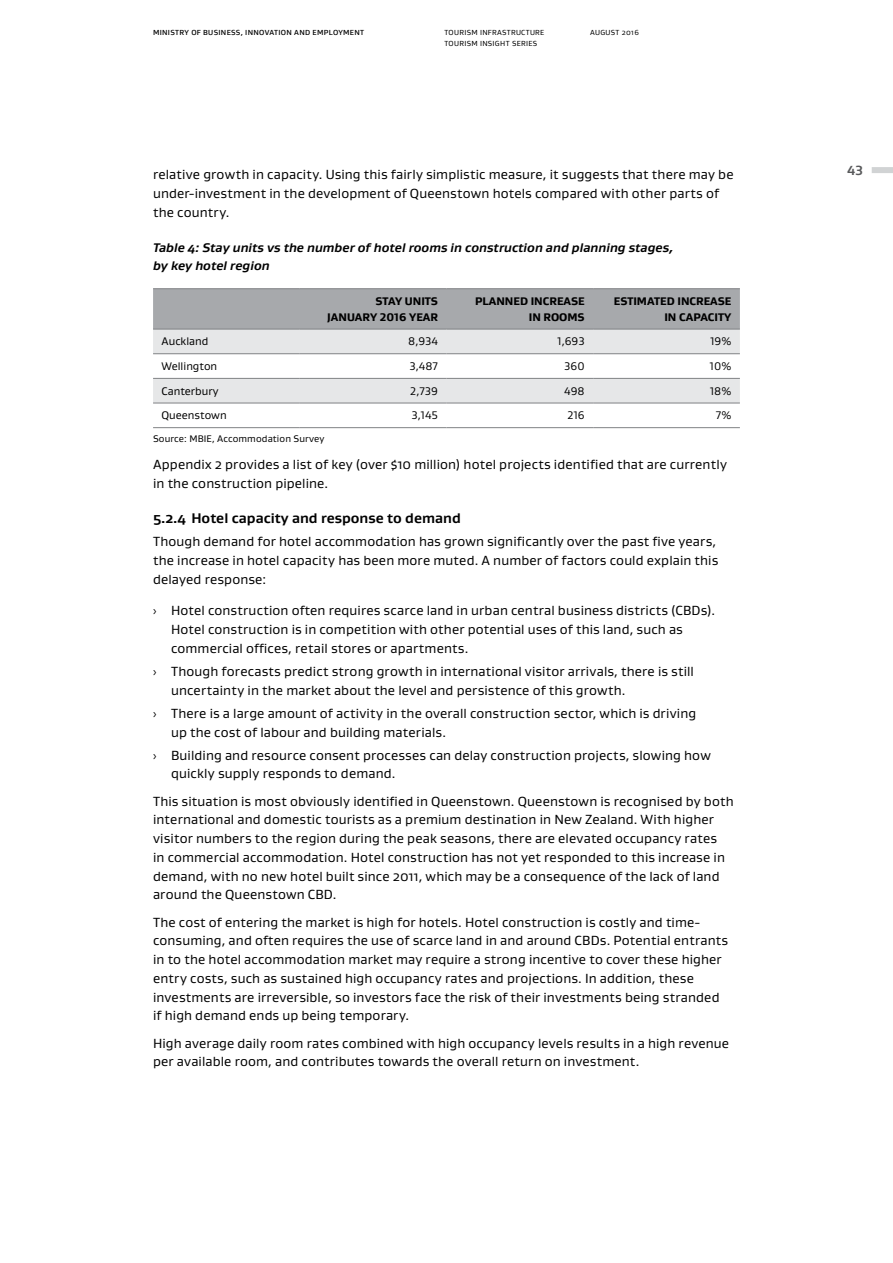
<style>
.page{position:relative;width:893px;height:1263px;background:#fff}
.page>*{position:absolute;margin:0;border:0;box-sizing:border-box;transform-origin:0 0}
.Heading_3_Gustan{font:700 14.25px "Gustan";color:#000}
.Body_text_Gustan{font:13.5px/18.8px "Gustan";letter-spacing:.01em;color:#000}
.t1{font:700 13.5px "Gustan";color:#58595b}
.Table_Figure_Heading{font:italic 700 12.75px/18px "Gustan";color:#000}
.Table_text_Gustan{font:11.25px "Gustan";color:#000}
.Table_text_xbold_Gus{font:800 11.25px/15.8px "Gustan";color:#000;text-align:right}
.Source_text_Gustan{font:9.75px "Gustan";letter-spacing:.01em;color:#000}
.t2{font:7.5px "Gustan";letter-spacing:.04em;color:#000}
.t3{font:500 7.5px "Gustan";letter-spacing:.04em;color:#000}
.s1{font-family:"Myriad Pro"}
</style>
<div class="page">
<svg style="left:153px;top:289px;width:587px;height:114px"></svg>
<hr style="left:153px;top:288px;width:147px;height:1px;background:#808285">
<hr style="left:300px;top:288px;width:146px;height:1px;background:#808285">
<hr style="left:446px;top:288px;width:147px;height:1px;background:#808285">
<hr style="left:593px;top:288px;width:147px;height:1px;background:#808285">
<hr style="left:153px;top:329px;width:147px;height:1px;background:#808285">
<hr style="left:300px;top:329px;width:146px;height:1px;background:#808285">
<hr style="left:446px;top:329px;width:147px;height:1px;background:#808285">
<hr style="left:593px;top:329px;width:147px;height:1px;background:#808285">
<hr style="left:153px;top:353px;width:147px;height:1px;background:#808285">
<hr style="left:300px;top:353px;width:146px;height:1px;background:#808285">
<hr style="left:446px;top:353px;width:147px;height:1px;background:#808285">
<hr style="left:593px;top:353px;width:147px;height:1px;background:#808285">
<hr style="left:153px;top:378px;width:147px;height:1px;background:#808285">
<hr style="left:300px;top:378px;width:146px;height:1px;background:#808285">
<hr style="left:446px;top:378px;width:147px;height:1px;background:#808285">
<hr style="left:593px;top:378px;width:147px;height:1px;background:#808285">
<hr style="left:153px;top:403px;width:147px;height:1px;background:#808285">
<hr style="left:300px;top:403px;width:146px;height:1px;background:#808285">
<hr style="left:446px;top:403px;width:147px;height:1px;background:#808285">
<hr style="left:593px;top:403px;width:147px;height:1px;background:#808285">
<hr style="left:153px;top:427px;width:147px;height:1px;background:#808285">
<hr style="left:300px;top:427px;width:146px;height:1px;background:#808285">
<hr style="left:446px;top:427px;width:147px;height:1px;background:#808285">
<hr style="left:593px;top:427px;width:147px;height:1px;background:#808285">
<div style="left:872px;top:167px;width:21px;height:6px;background:#d1d3d4"></div>
<p class="t3" style="left:153px;top:27px;width:212px">MINISTRY OF BUSINESS, INNOVATION AND EMPLOYMENT</p>
<p class="t2" style="left:590px;top:27px;width:50px">AUGUST 2016</p>
<p class="t2" style="left:444px;top:39px;width:94px">TOURISM INSIGHT SERIES</p>
<p class="t2" style="left:444px;top:27px;width:101px">TOURISM INFRASTRUCTURE</p>
<p class="Body_text_Gustan" style="left:153px;top:165px;width:582px">relative growth in capacity. Using this fairly simplistic measure, it suggests that there may be under-investment in the development of Queenstown hotels compared with other parts of the country.</p>
<p class="Table_Figure_Heading" style="left:153px;top:238px;width:522px">Table 4: Stay units vs the number of hotel rooms in construction and planning stages, by key hotel region</p>
<p class="Table_text_xbold_Gus" style="left:327px;top:293px;width:112px">STAY UNITS<br>JANUARY 2016 YEAR</p>
<p class="Table_text_xbold_Gus" style="left:475px;top:293px;width:111px">PLANNED INCREASE<br>IN ROOMS</p>
<p class="Table_text_xbold_Gus" style="left:614px;top:293px;width:119px">ESTIMATED INCREASE<br>IN CAPACITY</p>
<p class="Table_text_Gustan" style="left:162px;top:334px;width:48px">Auckland</p>
<p class="Table_text_Gustan" style="left:408px;top:334px;width:31px">8,934</p>
<p class="Table_text_Gustan" style="left:557px;top:334px;width:29px">1,693</p>
<p class="Table_text_Gustan" style="left:710px;top:334px;width:22px">19%</p>
<p class="Table_text_Gustan" style="left:162px;top:359px;width:57px">Wellington</p>
<p class="Table_text_Gustan" style="left:410px;top:359px;width:30px">3,487</p>
<p class="Table_text_Gustan" style="left:564px;top:359px;width:22px">360</p>
<p class="Table_text_Gustan" style="left:710px;top:359px;width:23px">10%</p>
<p class="Table_text_Gustan" style="left:162px;top:383px;width:58px">Canterbury</p>
<p class="Table_text_Gustan" style="left:410px;top:383px;width:29px">2,739</p>
<p class="Table_text_Gustan" style="left:564px;top:383px;width:22px">498</p>
<p class="Table_text_Gustan" style="left:710px;top:383px;width:23px">18%</p>
<p class="Table_text_Gustan" style="left:162px;top:408px;width:67px">Queenstown</p>
<p class="Table_text_Gustan" style="left:412px;top:408px;width:28px">3,145</p>
<p class="Table_text_Gustan" style="left:567px;top:408px;width:19px">216</p>
<p class="Table_text_Gustan" style="left:716px;top:408px;width:17px">7%</p>
<p class="Source_text_Gustan" style="left:153px;top:432px;width:173px">Source: MBIE, Accommodation Survey</p>
<p class="Body_text_Gustan" style="left:153px;top:454px;width:575px">Appendix 2 provides a list of key (over $10 million) hotel projects identified that are currently in the construction pipeline.</p>
<p class="Heading_3_Gustan" style="left:153px;top:509px;width:309px">5.2.4 Hotel capacity and response to demand</p>
<p class="Body_text_Gustan" style="left:153px;top:532px;width:567px">Though demand for hotel accommodation has grown significantly over the past five years, the increase in hotel capacity has been more muted. A number of factors could explain this delayed response:</p>
<p class="Body_text_Gustan" style="left:171px;top:601px;width:545px;text-indent:-18px"><span class="s1">›</span> Hotel construction often requires scarce land in urban central business districts (CBDs).<br>Hotel construction is in competition with other potential uses of this land, such as commercial offices, retail stores or apartments.</p>
<p class="Body_text_Gustan" style="left:171px;top:662px;width:524px;text-indent:-18px"><span class="s1">›</span> Though forecasts predict strong growth in international visitor arrivals, there is still uncertainty in the market about the level and persistence of this growth.</p>
<p class="Body_text_Gustan" style="left:171px;top:703px;width:527px;text-indent:-18px"><span class="s1">›</span> There is a large amount of activity in the overall construction sector, which is driving up the cost of labour and building materials.</p>
<p class="Body_text_Gustan" style="left:171px;top:745px;width:541px;text-indent:-18px"><span class="s1">›</span> Building and resource consent processes can delay construction projects, slowing how quickly supply responds to demand.</p>
<p class="Body_text_Gustan" style="left:153px;top:791px;width:582px">This situation is most obviously identified in Queenstown. Queenstown is recognised by both international and domestic tourists as a premium destination in New Zealand. With higher visitor numbers to the region during the peak seasons, there are elevated occupancy rates<br>in commercial accommodation. Hotel construction has not yet responded to this increase in demand, with no new hotel built since 2011, which may be a consequence of the lack of land around the Queenstown CBD.</p>
<p class="Body_text_Gustan" style="left:153px;top:912px;width:577px">The cost of entering the market is high for hotels. Hotel construction is costly and time&shy;consuming, and often requires the use of scarce land in and around CBDs. Potential entrants in to the hotel accommodation market may require a strong incentive to cover these higher entry costs, such as sustained high occupancy rates and projections. In addition, these investments are irreversible, so investors face the risk of their investments being stranded if high demand ends up being temporary.</p>
<p class="Body_text_Gustan" style="left:153px;top:1033px;width:578px">High average daily room rates combined with high occupancy levels results in a high revenue per available room, and contributes towards the overall return on investment.</p>
<p class="t1" style="left:847px;top:161px;width:18px">43</p>
</div>
